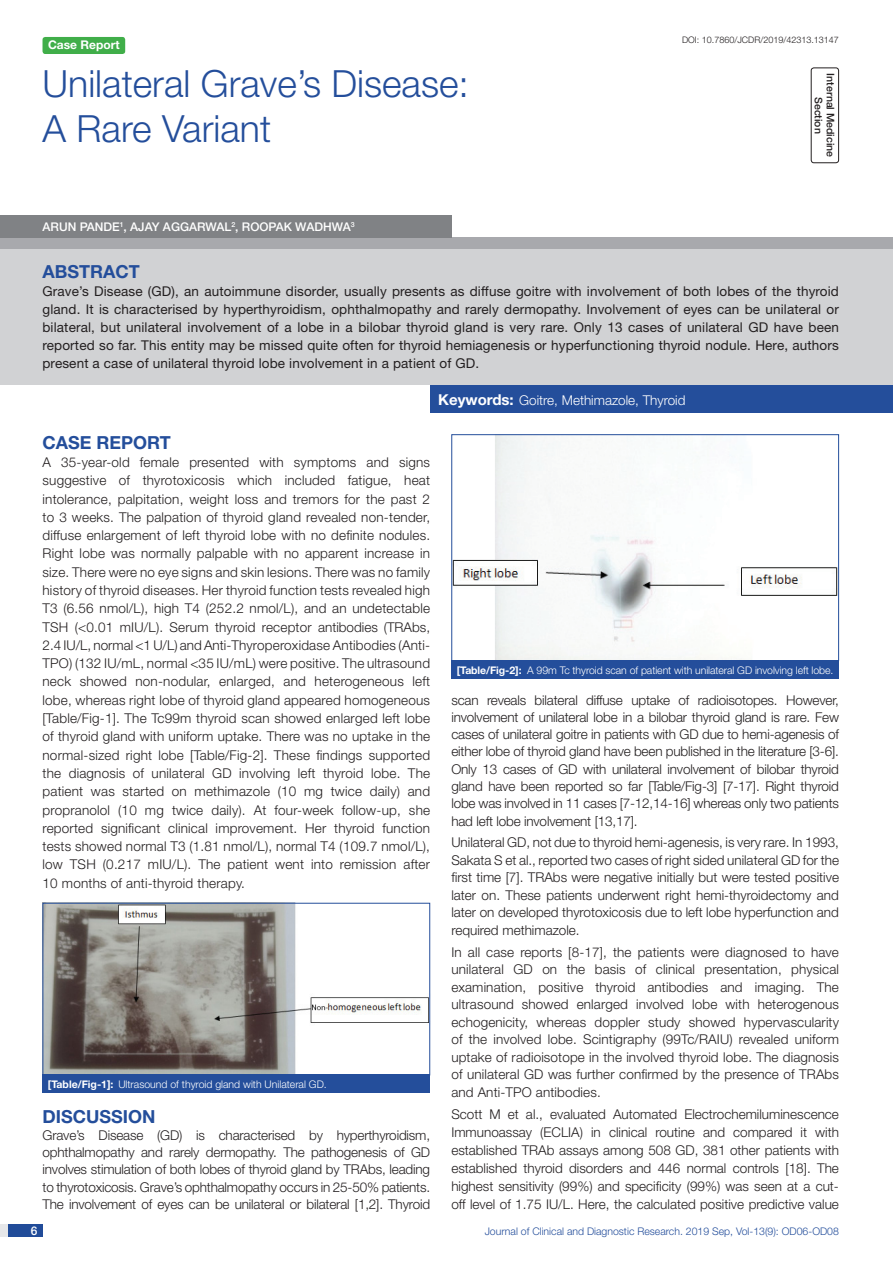
<style>
.page{position:relative;width:893px;height:1263px;background:#fff}
.page>*{position:absolute;margin:0;border:0;box-sizing:border-box;transform-origin:0 0}
.t1{font:300 37.5px "Helvetica Neue";color:#244e9b}
.Heading{font:700 18px "Helvetica Neue";color:#244e9b}
.Abstract_head{font:700 18px "Helvetica Neue";color:#244e9b}
.Body_text{font:300 13.5px/18.3px "Helvetica Neue";color:#231f20;text-align:justify}
.Abstract_Text{font:13.5px/18px "Helvetica Neue";letter-spacing:.01em;color:#231f20;text-align:justify}
.Key_words{font:300 13.5px "Helvetica Neue";color:#fff}
.Author{font:500 12px "Helvetica Neue";color:#fff}
.t2{font:700 12px "Helvetica Neue";color:#fff}
.TABLE_FIG{font:300 10.5px "Helvetica Neue";letter-spacing:-.005em;color:#fff}
.t3{font:300 10.5px "Helvetica Neue";color:#244e9b}
.section{font:500 10.5px "Helvetica Neue";color:#231f20}
.DOI{font:300 9px "Helvetica Neue";color:#231f20}
.s1{font-weight:700;font-size:15px}
.s2{font-weight:700}
</style>
<div class="page">
<div style="left:0;top:1224px;width:43px;height:13px;background:#e6e7e9"></div>
<div style="left:8px;top:1224px;width:35px;height:13px;background:#214c99"></div>
<div style="left:43px;top:37px;width:82px;height:17px;background:#40ae49;border-radius:3px"></div>
<div style="left:811px;top:68px;width:28px;height:95px;border:1px solid #231f20;border-radius:3px"></div>
<div style="left:0;top:237px;width:893px;height:12px;background:#a8a9ad"></div>
<div style="left:0;top:215px;width:451px;height:22px;background:#808285"></div>
<div style="left:0;top:249px;width:893px;height:136px;background:#d1d2d4"></div>
<div style="left:430px;top:385px;width:463px;height:28px;background:#244e9b"></div>
<img style="left:45px;top:905px;width:383px;height:168px">
<div style="left:43px;top:903px;width:387px;height:172px;border:1px solid #244e9b"></div>
<div style="left:43px;top:1074px;width:387px;height:19px;background:#244e9b"></div>
<img style="left:453px;top:436px;width:384px;height:223px">
<div style="left:451px;top:434px;width:388px;height:227px;border:1px solid #244e9b"></div>
<div style="left:451px;top:660px;width:388px;height:19px;background:#244e9b"></div>
<p class="t2" style="left:48px;top:37px;width:73px">Case Report</p>
<p class="t1" style="left:43px;top:61px;width:428px">Unilateral Grave’s Disease:</p>
<p class="t1" style="left:43px;top:106px;width:230px">A Rare Variant</p>
<p class="Author" style="left:43px;top:219px;width:313px">ARUN PANDE<sup>1</sup>, AJAY AGGARWAL<sup>2</sup>, ROOPAK WADHWA<sup>3</sup></p>
<p class="DOI" style="left:682px;top:35px;width:158px">DOI: 10.7860/JCDR/2019/42313.13147</p>
<p class="section" style="left:837px;top:73px;width:85px;rotate:90deg">INTERNAL MEDICINE</p>
<p class="section" style="left:825px;top:97px;width:38px;rotate:90deg">SECTION</p>
<p class="Abstract_head" style="left:43px;top:260px;width:99px">ABSTRACT</p>
<p class="Abstract_Text" style="left:43px;top:282px;width:798px">Grave’s Disease (GD), an autoimmune disorder, usually presents as diffuse goitre with involvement of both lobes of the thyroid gland. It is characterised by hyperthyroidism, ophthalmopathy and rarely dermopathy. Involvement of eyes can be unilateral or bilateral, but unilateral involvement of a lobe in a bilobar thyroid gland is very rare. Only 13 cases of unilateral GD have been reported so far. This entity may be missed quite often for thyroid hemiagenesis or hyperfunctioning thyroid nodule. Here, authors present a case of unilateral thyroid lobe involvement in a patient of GD.</p>
<p class="Key_words" style="left:438px;top:392px;width:249px"><span class="s1">Keywords:</span> Goitre, Methimazole, Thyroid</p>
<p class="Heading" style="left:43px;top:431px;width:130px">CASE REPORT</p>
<p class="Body_text" style="left:43px;top:453px;width:389px">A 35-year-old female presented with symptoms and signs suggestive of thyrotoxicosis which included fatigue, heat intolerance, palpitation, weight loss and tremors for the past 2 to 3 weeks. The palpation of thyroid gland revealed non-tender, diffuse enlargement of left thyroid lobe with no definite nodules.<br>Right lobe was normally palpable with no apparent increase in size. There were no eye signs and skin lesions. There was no family history of thyroid diseases. Her thyroid function tests revealed high T3 (6.56 nmol/L), high T4 (252.2 nmol/L), and an undetectable TSH (&lt;0.01 mIU/L). Serum thyroid receptor antibodies (TRAbs, 2.4 IU/L, normal &lt;1 U/L) and Anti-Thyroperoxidase Antibodies (Anti-TPO) (132 IU/mL, normal &lt;35 IU/mL) were positive. The ultrasound neck showed non-nodular, enlarged, and heterogeneous left lobe, whereas right lobe of thyroid gland appeared homogeneous [Table/Fig-1]. The Tc99m thyroid scan showed enlarged left lobe of thyroid gland with uniform uptake. There was no uptake in the normal-sized right lobe [Table/Fig-2]. These findings supported the diagnosis of unilateral GD involving left thyroid lobe. The patient was started on methimazole (10 mg twice daily) and propranolol (10 mg twice daily). At four-week follow-up, she reported significant clinical improvement. Her thyroid function tests showed normal T3 (1.81 nmol/L), normal T4 (109.7 nmol/L), low TSH (0.217 mIU/L). The patient went into remission after 10 months of anti-thyroid therapy.</p>
<p class="TABLE_FIG" style="left:48px;top:1078px;width:280px"><span class="s2">[Table/Fig-1]:</span> Ultrasound of thyroid gland with Unilateral GD.</p>
<p class="Heading" style="left:43px;top:1105px;width:115px">DISCUSSION</p>
<p class="Body_text" style="left:43px;top:1126px;width:389px;line-height:17.2px">Grave’s Disease (GD) is characterised by hyperthyroidism, ophthalmopathy and rarely dermopathy. The pathogenesis of GD involves stimulation of both lobes of thyroid gland by TRAbs, leading to thyrotoxicosis. Grave’s ophthalmopathy occurs in 25-50% patients.<br>The involvement of eyes can be unilateral or bilateral [1,2]. Thyroid</p>
<p class="TABLE_FIG" style="left:457px;top:664px;width:378px"><span class="s2">[Table/Fig-2]:</span> A 99m Tc thyroid scan of patient with unilateral GD involving left lobe.</p>
<p class="Body_text" style="left:451px;top:691px;width:389px;line-height:17.2px">scan reveals bilateral diffuse uptake of radioisotopes. However, involvement of unilateral lobe in a bilobar thyroid gland is rare. Few cases of unilateral goitre in patients with GD due to hemi-agenesis of either lobe of thyroid gland have been published in the literature [3-6].<br>Only 13 cases of GD with unilateral involvement of bilobar thyroid gland have been reported so far [Table/Fig-3] [7-17]. Right thyroid lobe was involved in 11 cases [7-12,14-16] whereas only two patients had left lobe involvement [13,17].</p>
<p class="Body_text" style="left:451px;top:833px;width:389px;line-height:17.5px">Unilateral GD, not due to thyroid hemi-agenesis, is very rare. In 1993, Sakata S et al., reported two cases of right sided unilateral GD for the first time [7]. TRAbs were negative initially but were tested positive later on. These patients underwent right hemi-thyroidectomy and later on developed thyrotoxicosis due to left lobe hyperfunction and required methimazole.</p>
<p class="Body_text" style="left:451px;top:943px;width:389px;line-height:17.5px">In all case reports [8-17], the patients were diagnosed to have unilateral GD on the basis of clinical presentation, physical examination, positive thyroid antibodies and imaging. The ultrasound showed enlarged involved lobe with heterogenous echogenicity, whereas doppler study showed hypervascularity of the involved lobe. Scintigraphy (99Tc/RAIU) revealed uniform uptake of radioisotope in the involved thyroid lobe. The diagnosis of unilateral GD was further confirmed by the presence of TRAbs and Anti-TPO antibodies.</p>
<p class="Body_text" style="left:451px;top:1105px;width:389px">Scott M et al., evaluated Automated Electrochemiluminescence Immunoassay (ECLIA) in clinical routine and compared it with established TRAb assays among 508 GD, 381 other patients with established thyroid disorders and 446 normal controls [18]. The highest sensitivity (99%) and specificity (99%) was seen at a cut&shy;off level of 1.75 IU/L. Here, the calculated positive predictive value</p>
<p class="Author" style="left:31px;top:1223px;width:8px">6</p>
<p class="t3" style="left:485px;top:1225px;width:356px">Journal of Clinical and Diagnostic Research. 2019 Sep, Vol-13(9): OD06-OD08</p>
</div>
